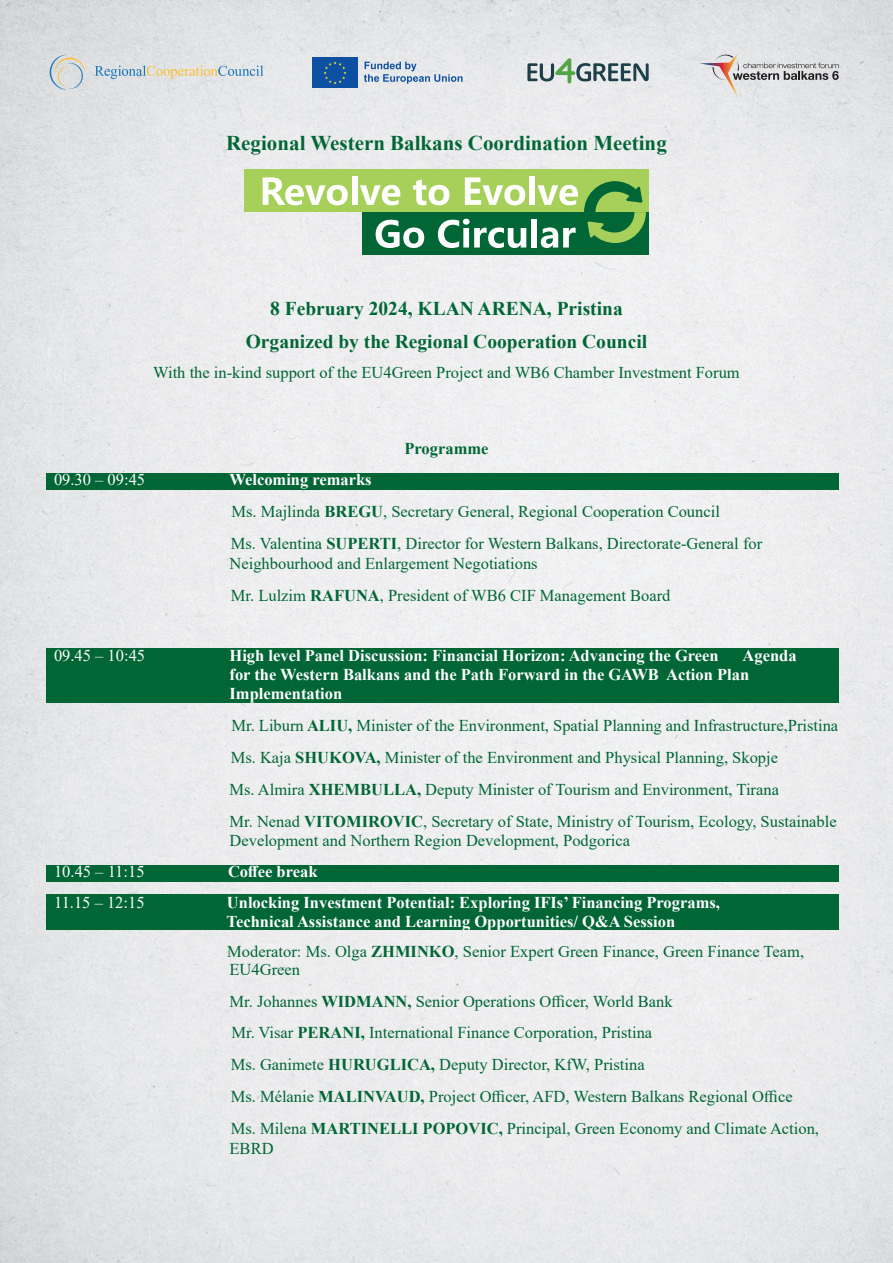
<style>
.page{position:relative;width:893px;height:1263px;background:#fff}
.page>*{position:absolute;margin:0;border:0;box-sizing:border-box;transform-origin:0 0}
.t1{font:700 21px "Times New Roman";color:#006635}
.t2{font:700 19.5px/33px "Times New Roman";color:#006635;text-align:center}
.t3{font:16.5px/31.8px "Times New Roman";color:#006635}
.t4{font:700 16.5px/18.9px "Times New Roman";color:#fff}
.t5{font:16.5px "Times New Roman";color:#fff}
.t6{font:700 16.5px "Times New Roman";color:#006635}
.s1{font-weight:700;color:#fff}
.s2{font-weight:700}
</style>
<div class="page">
<img style="left:0;top:0;width:893px;height:1263px">
<div style="left:244px;top:170px;width:405px;height:42px;background:#a6d059"></div>
<div style="left:362px;top:212px;width:287px;height:42px;background:#006635"></div>
<svg style="left:263px;top:177px;width:85px;height:28px"></svg>
<div style="left:352px;top:176px;width:5px;height:29px;background:#fff"></div>
<svg style="left:360px;top:185px;width:40px;height:20px"></svg>
<svg style="left:413px;top:179px;width:36px;height:26px"></svg>
<svg style="left:465px;top:177px;width:60px;height:28px"></svg>
<div style="left:529px;top:176px;width:6px;height:29px;background:#fff"></div>
<svg style="left:537px;top:185px;width:41px;height:20px"></svg>
<svg style="left:376px;top:220px;width:48px;height:28px"></svg>
<svg style="left:438px;top:219px;width:88px;height:29px"></svg>
<div style="left:531px;top:219px;width:6px;height:29px;background:#fff"></div>
<svg style="left:541px;top:227px;width:35px;height:21px"></svg>
<svg style="left:584px;top:181px;width:62px;height:62px"></svg>
<div style="left:46px;top:473px;width:793px;height:16px;background:#006635"></div>
<div style="left:46px;top:865px;width:793px;height:16px;background:#006635"></div>
<div style="left:46px;top:894px;width:793px;height:36px;background:#006635"></div>
<div style="left:46px;top:648px;width:793px;height:55px;background:#006635"></div>
<svg style="left:50px;top:55px;width:35px;height:35px"></svg>
<svg style="left:95px;top:66px;width:168px;height:13px;background:#cad2cf"></svg>
<div style="left:312px;top:58px;width:46px;height:30px;background:#0d50a1"></div>
<svg style="left:324px;top:61px;width:23px;height:23px"></svg>
<svg style="left:364px;top:62px;width:99px;height:22px;background:#bac9da"></svg>
<svg style="left:699px;top:54px;width:140px;height:42px;background:#d0cdcd"></svg>
<svg style="left:527px;top:58px;width:122px;height:25px;background:#a5b5b1"></svg>
<p class="t1" style="left:226px;top:128px;width:442px">Regional Western Balkans Coordination Meeting</p>
<p class="t2" style="left:246px;top:292px;width:403px">8 February 2024, KLAN ARENA, Pristina<br>Organized by the Regional Cooperation Council</p>
<p class="t3" style="left:153px;top:356px;width:588px">With the in-kind support of the EU4Green Project and WB6 Chamber Investment Forum</p>
<p class="t6" style="left:404px;top:437px;width:85px">Programme</p>
<p class="t5" style="left:54px;top:468px;width:93px">09.30 – 09:45</p>
<p class="t3" style="left:229px;top:463px;width:534px"><span class="s1">Welcoming remarks<br></span>Ms. Majlinda <span class="s2">BREGU</span>, Secretary General, Regional Cooperation Council<br>Ms. Valentina <span class="s2">SUPERTI</span>, Director for Western Balkans, Directorate-General for</p>
<p class="t3" style="left:230px;top:547px;width:443px">Neighbourhood and Enlargement Negotiations<br>Mr. Lulzim <span class="s2">RAFUNA</span>, President of WB6 CIF Management Board</p>
<p class="t5" style="left:54px;top:644px;width:93px">09.45 – 10:45</p>
<p class="t4" style="left:230px;top:646px;width:491px">High level Panel Discussion: Financial Horizon: Advancing the Green</p>
<p class="t4" style="left:230px;top:646px;width:569px;text-indent:513px">Agenda for the Western Balkans and the Path Forward in the GAWB Action Plan<br>Implementation</p>
<p class="t3" style="left:230px;top:709px;width:610px">Mr. Liburn <span class="s2">ALIU,</span> Minister of the Environment, Spatial Planning and Infrastructure,Pristina Ms. Kaja <span class="s2">SHUKOVA,</span> Minister of the Environment and Physical Planning, Skopje<br>Ms. Almira <span class="s2">XHEMBULLA,</span> Deputy Minister of Tourism and Environment, Tirana<br>Mr. Nenad <span class="s2">VITOMIROVIC</span>, Secretary of State, Ministry of Tourism, Ecology, Sustainable</p>
<p class="t3" style="left:230px;top:824px;width:402px">Development and Northern Region Development, Podgorica</p>
<p class="t5" style="left:54px;top:860px;width:92px">10.45 – 11:15</p>
<p class="t4" style="left:228px;top:862px;width:91px">Coffee break</p>
<p class="t5" style="left:54px;top:891px;width:92px">11.15 – 12:15</p>
<p class="t4" style="left:227px;top:893px;width:495px">Unlocking Investment Potential: Exploring IFIs’ Financing Programs,<br>Technical Assistance and Learning Opportunities/ Q&amp;A Session</p>
<p class="t3" style="left:227px;top:942px;width:578px;line-height:17.9px">Moderator: Ms. Olga <span class="s2">ZHMINKO</span>, Senior Expert Green Finance, Green Finance Team,<br>EU4Green</p>
<p class="t3" style="left:230px;top:985px;width:591px">Mr. Johannes <span class="s2">WIDMANN,</span> Senior Operations Officer, World Bank<br>Mr. Visar <span class="s2">PERANI,</span> International Finance Corporation, Pristina<br>Ms. Ganimete <span class="s2">HURUGLICA,</span> Deputy Director, KfW, Pristina<br>Ms. Mélanie <span class="s2">MALINVAUD,</span> Project Officer, AFD, Western Balkans Regional Office Ms. Milena <span class="s2">MARTINELLI POPOVIC,</span> Principal, Green Economy and Climate Action,</p>
<p class="t3" style="left:230px;top:1132px;width:46px">EBRD</p>
</div>
